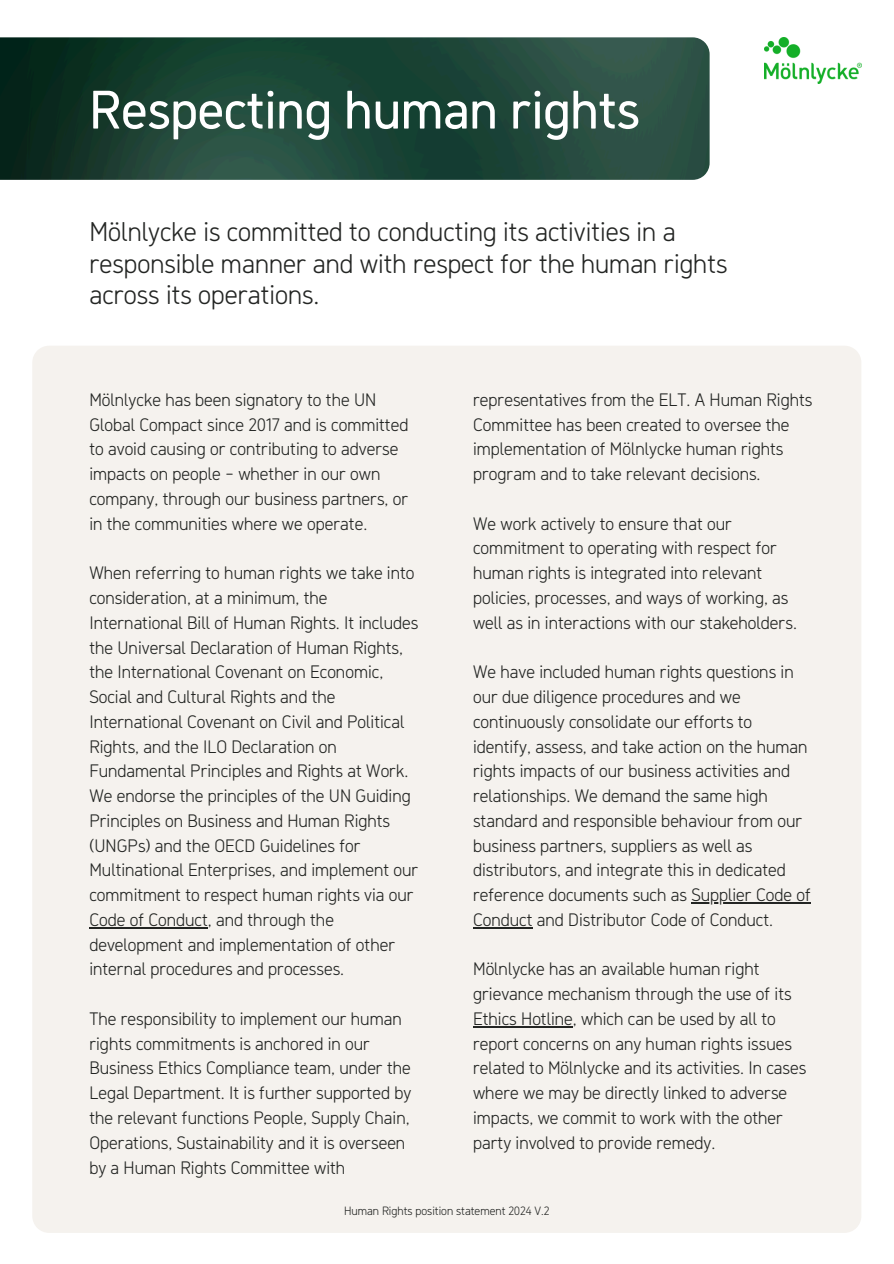
<style>
.page{position:relative;width:894px;height:1264px;background:#fff}
.page>*{position:absolute;margin:0;border:0;box-sizing:border-box;transform-origin:0 0}
.t1{font:54px "Molnlycke Sans";color:#fff}
.t2{font:300 27px/31.5px "Molnlycke Sans";color:#232523}
.t3{font:300 18px/24.8px "Molnlycke Sans";color:#232523}
.t4{font:300 12px "Molnlycke Sans";color:#232523}
</style>
<div class="page">
<div style="left:32px;top:346px;width:829px;height:886px;background:#f5f2ee"></div>
<img style="left:0;top:37px;width:709px;height:143px">
<img style="left:764px;top:37px;width:97px;height:46px">
<hr style="left:89px;top:927px;width:119px;height:1px;background:#232523">
<hr style="left:691px;top:902px;width:119px;height:1px;background:#232523">
<hr style="left:473px;top:927px;width:59px;height:1px;background:#232523">
<hr style="left:473px;top:1026px;width:99px;height:1px;background:#232523">
<h3 class="t1" style="left:89px;top:75px;width:551px">Respecting human rights</h3>
<h3 class="t2" style="left:89px;top:215px;width:639px">Mölnlycke is committed to conducting its activities in a responsible manner and with respect for the human rights across its operations.</h3>
<p class="t3" style="left:89px;top:387px;width:320px">Mölnlycke has been signatory to the UN Global Compact since 2017 and is committed to avoid causing or contributing to adverse impacts on people – whether in our own company, through our business partners, or in the communities where we operate.</p>
<h2 class="t3" style="left:89px;top:560px;width:330px">When referring to human rights we take into consideration, at a minimum, the International Bill of Human Rights. It includes the Universal Declaration of Human Rights, the International Covenant on Economic, Social and Cultural Rights and the International Covenant on Civil and Political Rights, and the ILO Declaration on Fundamental Principles and Rights at Work.<br>We endorse the principles of the UN Guiding Principles on Business and Human Rights (UNGPs) and the OECD Guidelines for Multinational Enterprises, and implement our commitment to respect human rights via our Code of Conduct, and through the development and implementation of other internal procedures and processes.</h2>
<h3 class="t3" style="left:89px;top:1005px;width:323px">The responsibility to implement our human rights commitments is anchored in our Business Ethics Compliance team, under the Legal Department. It is further supported by the relevant functions People, Supply Chain, Operations, Sustainability and it is overseen by a Human Rights Committee with</h3>
<h3 class="t3" style="left:473px;top:387px;width:341px">representatives from the ELT. A Human Rights Committee has been created to oversee the implementation of Mölnlycke human rights program and to take relevant decisions.</h3>
<h3 class="t3" style="left:473px;top:510px;width:325px">We work actively to ensure that our commitment to operating with respect for human rights is integrated into relevant policies, processes, and ways of working, as well as in interactions with our stakeholders.</h3>
<h3 class="t3" style="left:473px;top:659px;width:339px">We have included human rights questions in our due diligence procedures and we continuously consolidate our efforts to identify, assess, and take action on the human rights impacts of our business activities and relationships. We demand the same high standard and responsible behaviour from our business partners, suppliers as well as distributors, and integrate this in dedicated reference documents such as Supplier Code of</h3>
<h3 class="t3" style="left:473px;top:906px;width:301px">Conduct and Distributor Code of Conduct.</h3>
<h3 class="t3" style="left:473px;top:956px;width:335px">Mölnlycke has an available human right grievance mechanism through the use of its Ethics Hotline, which can be used by all to report concerns on any human rights issues related to Mölnlycke and its activities. In cases where we may be directly linked to adverse impacts, we commit to work with the other party involved to provide remedy.</h3>
<p class="t4" style="left:344px;top:1202px;width:207px">Human Rights position statement 2024 V.2</p>
</div>
